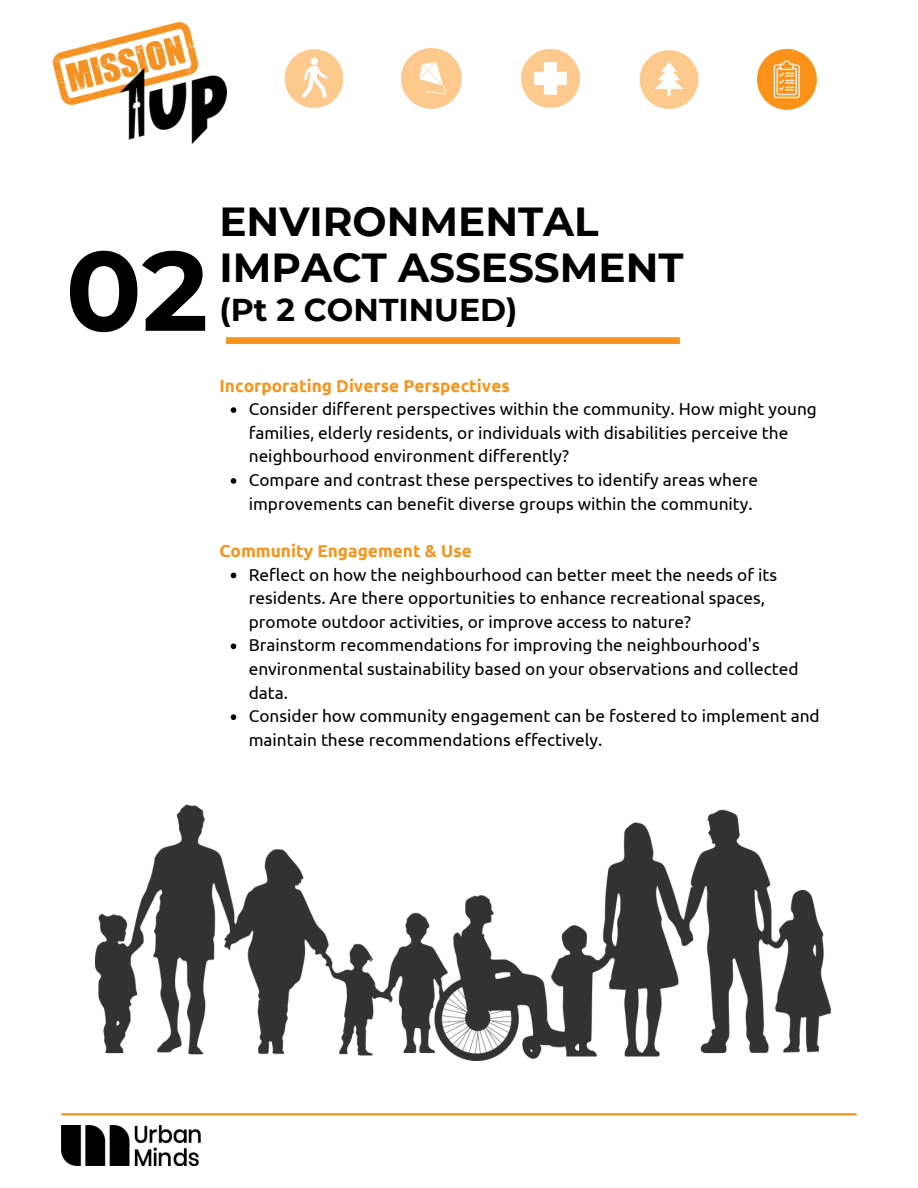
<style>
.page{position:relative;width:918px;height:1188px;background:#fff}
.page>*{position:absolute;margin:0;border:0;box-sizing:border-box;transform-origin:0 0}
.t1{font:700 112.5px "Montserrat";color:#000}
.t2{font:700 40.5px/46.2px "Montserrat";color:#000}
.t3{font:700 31.5px "Montserrat";color:#000}
.t4{font:17.25px/23.7px "Ubuntu";color:#000}
.t5{font:700 17.25px "Ubuntu";color:#f7941d}
</style>
<div class="page">
<div style="left:226px;top:337px;width:454px;height:7px;background:#f7941d"></div>
<hr style="left:61px;top:1113px;width:796px;height:2px;background:#f7941d">
<img style="left:61px;top:1126px;width:140px;height:39px">
<img style="left:96px;top:805px;width:734px;height:255px">
<svg style="left:231px;top:407px;width:5px;height:6px"></svg>
<svg style="left:231px;top:478px;width:5px;height:6px"></svg>
<svg style="left:231px;top:573px;width:5px;height:5px"></svg>
<svg style="left:231px;top:644px;width:5px;height:5px"></svg>
<svg style="left:231px;top:714px;width:5px;height:6px"></svg>
<img style="left:52px;top:21px;width:147px;height:85px">
<img style="left:121px;top:68px;width:105px;height:76px">
<img style="left:284px;top:49px;width:59px;height:59px">
<img style="left:521px;top:49px;width:59px;height:59px">
<img style="left:402px;top:49px;width:60px;height:59px">
<img style="left:639px;top:50px;width:60px;height:59px">
<img style="left:757px;top:50px;width:60px;height:59px">
<p class="t1" style="left:66px;top:222px;width:144px">02</p>
<p class="t2" style="left:219px;top:199px;width:465px">ENVIRONMENTAL<br>IMPACT ASSESSMENT</p>
<p class="t3" style="left:219px;top:290px;width:300px">(Pt 2 CONTINUED)</p>
<p class="t5" style="left:219px;top:375px;width:292px">Incorporating Diverse Perspectives</p>
<p class="t4" style="left:249px;top:397px;width:570px">Consider different perspectives within the community. How might young families, elderly residents, or individuals with disabilities perceive the neighbourhood environment differently?</p>
<p class="t4" style="left:249px;top:468px;width:511px">Compare and contrast these perspectives to identify areas where improvements can benefit diverse groups within the community.</p>
<p class="t5" style="left:219px;top:541px;width:254px">Community Engagement &amp; Use</p>
<p class="t4" style="left:249px;top:562px;width:530px">Reflect on how the neighbourhood can better meet the needs of its residents. Are there opportunities to enhance recreational spaces, promote outdoor activities, or improve access to nature?</p>
<h1 class="t4" style="left:249px;top:633px;width:551px">Brainstorm recommendations for improving the neighbourhood's environmental sustainability based on your observations and collected data.</h1>
<h2 class="t4" style="left:249px;top:704px;width:572px">Consider how community engagement can be fostered to implement and maintain these recommendations effectively.</h2>
</div>
